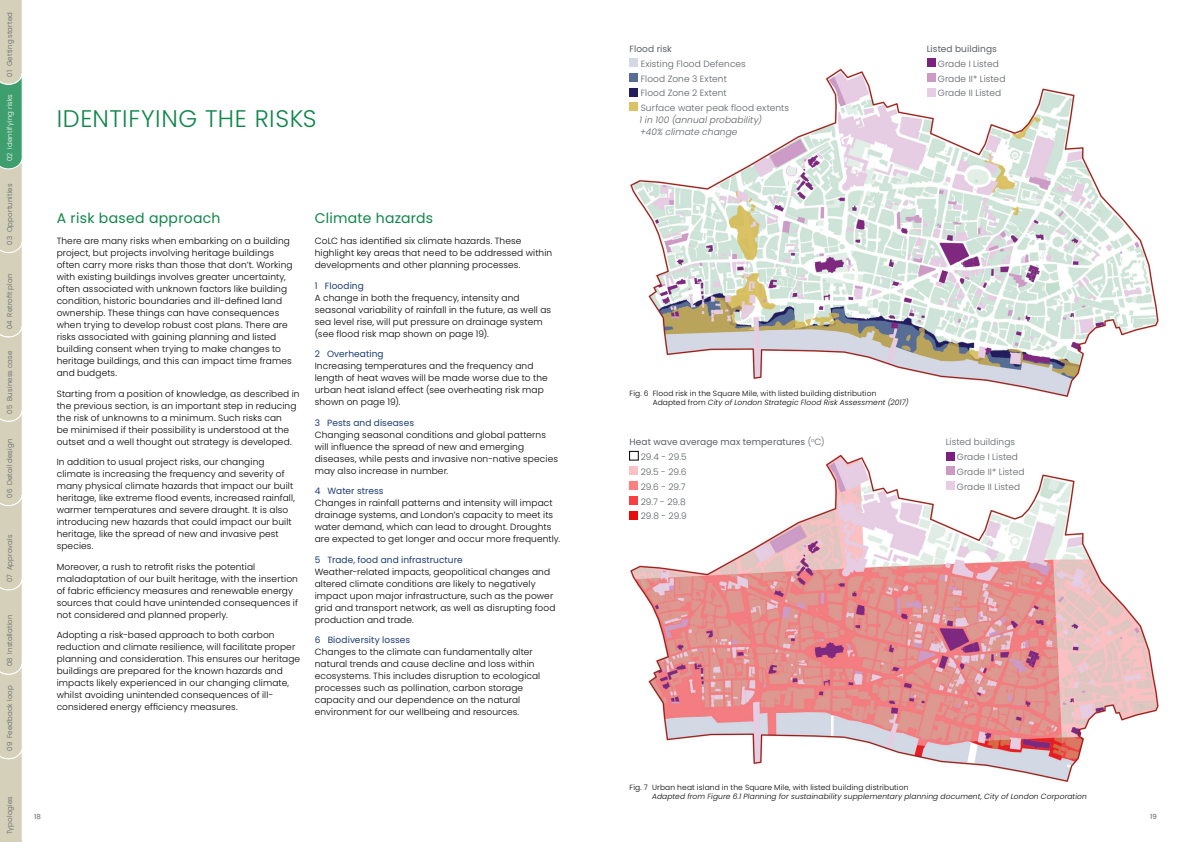
<style>
.page{position:relative;width:1191px;height:842px;background:#fff}
.page>*{position:absolute;margin:0;border:0;box-sizing:border-box;transform-origin:0 0}
.H1__15_20_Regular_CAPS{font:300 24px "Poppins";letter-spacing:.025em;color:#0f864a}
.SH1__9_12_Regular_CAPS{font:14px "Poppins";letter-spacing:.02em;color:#0f864a}
.t1{font:300 9px/12px "Poppins";letter-spacing:.015em;color:#000}
._9_12_Light_Grey{font:300 9px "Poppins";letter-spacing:.015em;color:#5b6064}
._9_12_Regular_Colour_Blue{font:9px "Poppins";letter-spacing:.01em;color:#1b3c74}
._9_12_Light_Grey-2{font:italic 300 9px/12px "Poppins";letter-spacing:.015em;color:#5b6064}
._9_12_Light_Grey-3{font:9px "Poppins";letter-spacing:.01em;color:#5b6064}
.Figure_No__Black{font:italic 300 7.5px/9px "Poppins";letter-spacing:.02em;color:#000}
.Figure_No__Black-2{font:300 7.5px/9px "Poppins";letter-spacing:.02em;color:#000}
.t2{font:300 7px "Poppins";letter-spacing:.02em;color:#5b6064}
.Q1__9_12_Light_Italic{font:300 7px "Poppins";letter-spacing:.025em;color:#fff}
.R__7_8_Regular{font:7px "Poppins";color:#5b6064}
.s1{font-style:normal}
.s2{font-style:italic}
.s3{font-weight:300}
</style>
<div class="page">
<img style="left:629px;top:69px;width:530px;height:304px">
<img style="left:629px;top:454px;width:530px;height:328px">
<div style="left:945px;top:467px;width:9px;height:8px;background:#cd9ac6"></div>
<div style="left:945px;top:482px;width:9px;height:8px;background:#e6cde3"></div>
<div style="left:629px;top:451px;width:9px;height:9px;background:#fff"></div>
<div style="left:629px;top:451px;width:9px;height:9px;border:1px solid #000"></div>
<div style="left:629px;top:466px;width:9px;height:9px;background:#fac2c3"></div>
<div style="left:629px;top:481px;width:9px;height:9px;background:#fe8081"></div>
<div style="left:629px;top:496px;width:9px;height:9px;background:#f93f42"></div>
<div style="left:629px;top:511px;width:9px;height:8px;background:#e70b0b"></div>
<div style="left:926px;top:59px;width:9px;height:8px;background:#7c207f"></div>
<div style="left:926px;top:74px;width:9px;height:8px;background:#cd9ac6"></div>
<div style="left:926px;top:88px;width:9px;height:8px;background:#e6cde3"></div>
<div style="left:629px;top:58px;width:9px;height:9px;background:#d4d8e4"></div>
<div style="left:629px;top:73px;width:9px;height:9px;background:#576d96"></div>
<div style="left:629px;top:88px;width:9px;height:8px;background:#231d5e"></div>
<div style="left:629px;top:103px;width:9px;height:8px;background:#dcc267"></div>
<svg style="left:0;top:0;width:23px;height:842px;background:#c8ceb7"></svg>
<svg style="left:689px;top:373px;width:408px;height:90px"></svg>
<p class="t2" style="left:6px;top:77px;width:66px;rotate:-90deg">01 Getting started</p>
<p class="Q1__9_12_Light_Italic" style="left:6px;top:161px;width:68px;rotate:-90deg">02 Identifying risks</p>
<p class="t2" style="left:6px;top:245px;width:63px;rotate:-90deg">03 Opportunities</p>
<p class="t2" style="left:6px;top:329px;width:57px;rotate:-90deg">04 Retrofit plan</p>
<p class="t2" style="left:6px;top:413px;width:64px;rotate:-90deg">05 Business case</p>
<p class="t2" style="left:6px;top:498px;width:61px;rotate:-90deg">06 Detail design</p>
<p class="t2" style="left:6px;top:582px;width:49px;rotate:-90deg">07 Approvals</p>
<p class="t2" style="left:6px;top:666px;width:53px;rotate:-90deg">08 Installation</p>
<p class="t2" style="left:6px;top:751px;width:67px;rotate:-90deg">09 Feedback loop</p>
<p class="t2" style="left:6px;top:834px;width:40px;rotate:-90deg">Typologies</p>
<h1 class="H1__15_20_Regular_CAPS" style="left:57px;top:105px;width:261px">IDENTIFYING THE RISKS</h1>
<h1 class="SH1__9_12_Regular_CAPS" style="left:57px;top:210px;width:165px">A risk based approach</h1>
<p class="t1" style="left:57px;top:235px;width:237px">There are many risks when embarking on a building project, but projects involving heritage buildings often carry more risks than those that don’t. Working with existing buildings involves greater uncertainty, often associated with unknown factors like building condition, historic boundaries and ill-defined land ownership. These things can have consequences when trying to develop robust cost plans. There are risks associated with gaining planning and listed building consent when trying to make changes to heritage buildings, and this can impact time frames and budgets.</p>
<p class="t1" style="left:57px;top:387px;width:244px">Starting from a position of knowledge, as described in the previous section, is an important step in reducing the risk of unknowns to a minimum. Such risks can<br>be minimised if their possibility is understood at the outset and a well thought out strategy is developed.</p>
<p class="t1" style="left:57px;top:456px;width:240px">In addition to usual project risks, our changing climate is increasing the frequency and severity of many physical climate hazards that impact our built heritage, like extreme flood events, increased rainfall, warmer temperatures and severe draught. It is also introducing new hazards that could impact our built heritage, like the spread of new and invasive pest species.</p>
<p class="t1" style="left:57px;top:560px;width:243px">Moreover, a rush to retrofit risks the potential maladaptation of our built heritage, with the insertion of fabric efficiency measures and renewable energy sources that could have unintended consequences if not considered and planned properly.</p>
<p class="t1" style="left:57px;top:629px;width:245px">Adopting a risk-based approach to both carbon reduction and climate resilience, will facilitate proper planning and consideration. This ensures our heritage buildings are prepared for the known hazards and impacts likely experienced in our changing climate, whilst avoiding unintended consequences of ill&shy;considered energy efficiency measures.</p>
<h1 class="SH1__9_12_Regular_CAPS" style="left:315px;top:210px;width:120px">Climate hazards</h1>
<p class="t1" style="left:315px;top:235px;width:239px">CoLC has identified six climate hazards. These highlight key areas that need to be addressed within developments and other planning processes.</p>
<p class="_9_12_Regular_Colour_Blue" style="left:315px;top:280px;width:51px">1 Flooding</p>
<p class="t1" style="left:315px;top:291px;width:238px">A change in both the frequency, intensity and seasonal variability of rainfall in the future, as well as sea level rise, will put pressure on drainage system (see flood risk map shown on page 19).</p>
<p class="_9_12_Regular_Colour_Blue" style="left:315px;top:349px;width:70px">2 Overheating</p>
<p class="t1" style="left:315px;top:360px;width:234px">Increasing temperatures and the frequency and length of heat waves will be made worse due to the urban heat island effect (see overheating risk map shown on page 19).</p>
<p class="_9_12_Regular_Colour_Blue" style="left:315px;top:417px;width:101px">3 Pests and diseases</p>
<p class="t1" style="left:315px;top:428px;width:245px">Changing seasonal conditions and global patterns will influence the spread of new and emerging diseases, while pests and invasive non-native species may also increase in number.</p>
<p class="_9_12_Regular_Colour_Blue" style="left:315px;top:486px;width:70px">4 Water stress</p>
<p class="t1" style="left:315px;top:497px;width:247px">Changes in rainfall patterns and intensity will impact drainage systems, and London’s capacity to meet its water demand, which can lead to drought. Droughts are expected to get longer and occur more frequently.</p>
<p class="_9_12_Regular_Colour_Blue" style="left:315px;top:554px;width:149px">5 Trade, food and infrastructure</p>
<p class="t1" style="left:315px;top:565px;width:242px">Weather-related impacts, geopolitical changes and altered climate conditions are likely to negatively impact upon major infrastructure, such as the power grid and transport network, as well as disrupting food production and trade.</p>
<p class="_9_12_Regular_Colour_Blue" style="left:315px;top:635px;width:97px">6 Biodiversity losses</p>
<p class="t1" style="left:315px;top:646px;width:227px">Changes to the climate can fundamentally alter natural trends and cause decline and loss within ecosystems. This includes disruption to ecological processes such as pollination, carbon storage capacity and our dependence on the natural environment for our wellbeing and resources.</p>
<p class="_9_12_Light_Grey-3" style="left:629px;top:44px;width:44px">Flood risk</p>
<p class="_9_12_Light_Grey" style="left:640px;top:58px;width:107px">Existing Flood Defences</p>
<p class="_9_12_Light_Grey" style="left:640px;top:73px;width:88px">Flood Zone 3 Extent</p>
<p class="_9_12_Light_Grey" style="left:640px;top:88px;width:88px">Flood Zone 2 Extent</p>
<p class="_9_12_Light_Grey-2" style="left:639px;top:102px;width:151px"><span class="s1">Surface water peak flood extents<br></span>1 in 100 (annual probability)<br>+40% climate change</p>
<p class="_9_12_Light_Grey-3" style="left:926px;top:44px;width:72px">Listed buildings</p>
<p class="_9_12_Light_Grey" style="left:938px;top:58px;width:63px">Grade I Listed</p>
<p class="_9_12_Light_Grey" style="left:938px;top:73px;width:69px">Grade II* Listed</p>
<p class="_9_12_Light_Grey" style="left:938px;top:88px;width:65px">Grade II Listed</p>
<p class="Figure_No__Black-2" style="left:653px;top:389px;width:257px;text-indent:-23px">Fig. 6 Flood risk in the Square Mile, with listed building distribution<br>Adapted from <span class="s2">City of London Strategic Flood Risk Assessment (2017)</span></p>
<p class="_9_12_Light_Grey-3" style="left:629px;top:437px;width:197px">Heat wave average max temperatures <span class="s3">(</span><sup>o</sup><span class="s3">C)</span></p>
<p class="_9_12_Light_Grey" style="left:641px;top:452px;width:47px">29.4 - 29.5</p>
<p class="_9_12_Light_Grey" style="left:640px;top:467px;width:47px">29.5 - 29.6</p>
<p class="_9_12_Light_Grey" style="left:640px;top:481px;width:46px">29.6 - 29.7</p>
<p class="_9_12_Light_Grey" style="left:640px;top:496px;width:47px">29.7 - 29.8</p>
<p class="_9_12_Light_Grey" style="left:640px;top:511px;width:48px">29.8 - 29.9</p>
<p class="_9_12_Light_Grey" style="left:945px;top:437px;width:71px">Listed buildings</p>
<p class="_9_12_Light_Grey" style="left:957px;top:452px;width:63px">Grade I Listed</p>
<p class="_9_12_Light_Grey" style="left:957px;top:467px;width:69px">Grade II* Listed</p>
<p class="_9_12_Light_Grey" style="left:957px;top:481px;width:65px">Grade II Listed</p>
<p class="Figure_No__Black" style="left:652px;top:783px;width:436px;text-indent:-23px"><span class="s1">Fig. 7 Urban heat island in the Square Mile, with listed building distribution<br></span>Adapted from Figure 6.1 Planning for sustainability supplementary planning document, City of London Corporation</p>
<p class="R__7_8_Regular" style="left:34px;top:812px;width:8px">18</p>
<p class="R__7_8_Regular" style="left:1150px;top:812px;width:8px">19</p>
</div>
